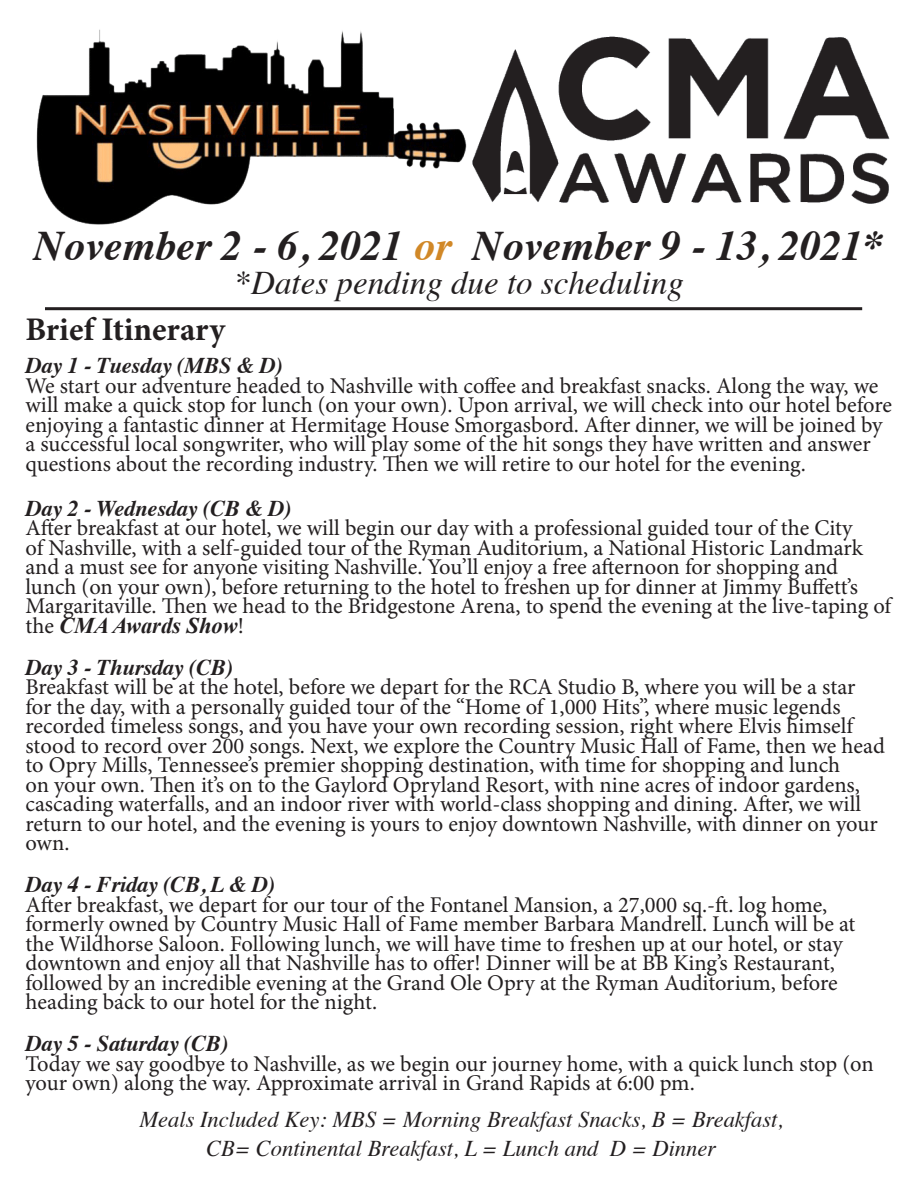
<style>
.page{position:relative;width:918px;height:1188px;background:#fff}
.page>*{position:absolute;margin:0;border:0;box-sizing:border-box;transform-origin:0 0}
.t1{font:italic 700 42px "Times";color:#231f20}
.t2{font:italic 33px "Times";color:#231f20}
.t3{font:700 33px "Minion Pro";letter-spacing:-.005em;color:#231f20}
.t4{font:22.5px/19.5px "Minion Pro";letter-spacing:-.005em;color:#231f20}
.t5{font:italic 22.5px "Times";color:#231f20}
.t6{font:italic 700 22.5px "Times";letter-spacing:-.01em;color:#231f20}
.s1{color:#d18827}
.s2{font-family:"Times New Roman";font-weight:700;font-style:italic}
</style>
<div class="page">
<img style="left:36px;top:29px;width:431px;height:196px">
<hr style="left:45px;top:307px;width:817px;height:3px;background:#231f20">
<img style="left:472px;top:36px;width:418px;height:167px">
<p class="t1" style="left:34px;top:206px;width:852px">November 2 - 6, 2021 <span class="s1">or</span> November 9 - 13, 2021*</p>
<p class="t2" style="left:235px;top:254px;width:451px">*Dates pending due to scheduling</p>
<p class="t3" style="left:26px;top:307px;width:201px">Brief Itinerary</p>
<p class="t6" style="left:26px;top:345px;width:259px">Day 1 - Tuesday (MBS &amp; D)</p>
<p class="t4" style="left:26px;top:376px;width:868px">We start our adventure headed to Nashville with coffee and breakfast snacks. Along the way, we will make a quick stop for lunch (on your own). Upon arrival, we will check into our hotel before enjoying a fantastic dinner at Hermitage House Smorgasbord. After dinner, we will be joined by a successful local songwriter, who will play some of the hit songs they have written and answer questions about the recording industry. Then we will retire to our hotel for the evening.</p>
<p class="t6" style="left:26px;top:487px;width:268px">Day 2 - Wednesday (CB &amp; D)</p>
<p class="t4" style="left:26px;top:518px;width:867px">After breakfast at our hotel, we will begin our day with a professional guided tour of the City<br>of Nashville, with a self-guided tour of the Ryman Auditorium, a National Historic Landmark and a must see for anyone visiting Nashville. You’ll enjoy a free afternoon for shopping and lunch (on your own), before returning to the hotel to freshen up for dinner at Jimmy Buffett’s Margaritaville. Then we head to the Bridgestone Arena, to spend the evening at the live-taping of the <span class="s2">CMA Awards Show</span>!</p>
<p class="t6" style="left:26px;top:646px;width:209px">Day 3 - Thursday (CB)</p>
<p class="t4" style="left:26px;top:677px;width:861px">Breakfast will be at the hotel, before we depart for the RCA Studio B, where you will be a star for the day, with a personally guided tour of the “Home of 1,000 Hits”, where music legends recorded timeless songs, and you have your own recording session, right where Elvis himself stood to record over 200 songs. Next, we explore the Country Music Hall of Fame, then we head to Opry Mills, Tennessee’s premier shopping destination, with time for shopping and lunch<br>on your own. Then it’s on to the Gaylord Opryland Resort, with nine acres of indoor gardens, cascading waterfalls, and an indoor river with world-class shopping and dining. After, we will return to our hotel, and the evening is yours to enjoy downtown Nashville, with dinner on your own.</p>
<p class="t6" style="left:26px;top:863px;width:251px">Day 4 - Friday (CB, L &amp; D)</p>
<p class="t4" style="left:26px;top:895px;width:831px">After breakfast, we depart for our tour of the Fontanel Mansion, a 27,000 sq.-ft. log home, formerly owned by Country Music Hall of Fame member Barbara Mandrell. Lunch will be at the Wildhorse Saloon. Following lunch, we will have time to freshen up at our hotel, or stay downtown and enjoy all that Nashville has to offer! Dinner will be at BB King’s Restaurant, followed by an incredible evening at the Grand Ole Opry at the Ryman Auditorium, before heading back to our hotel for the night.</p>
<p class="t6" style="left:26px;top:1022px;width:204px">Day 5 - Saturday (CB)</p>
<p class="t4" style="left:26px;top:1054px;width:850px">Today we say goodbye to Nashville, as we begin our journey home, with a quick lunch stop (on your own) along the way. Approximate arrival in Grand Rapids at 6:00 pm.</p>
<p class="t5" style="left:139px;top:1100px;width:645px">Meals Included Key: MBS = Morning Breakfast Snacks, B = Breakfast,</p>
<p class="t5" style="left:206px;top:1129px;width:511px">CB= Continental Breakfast, L = Lunch and D = Dinner</p>
</div>
